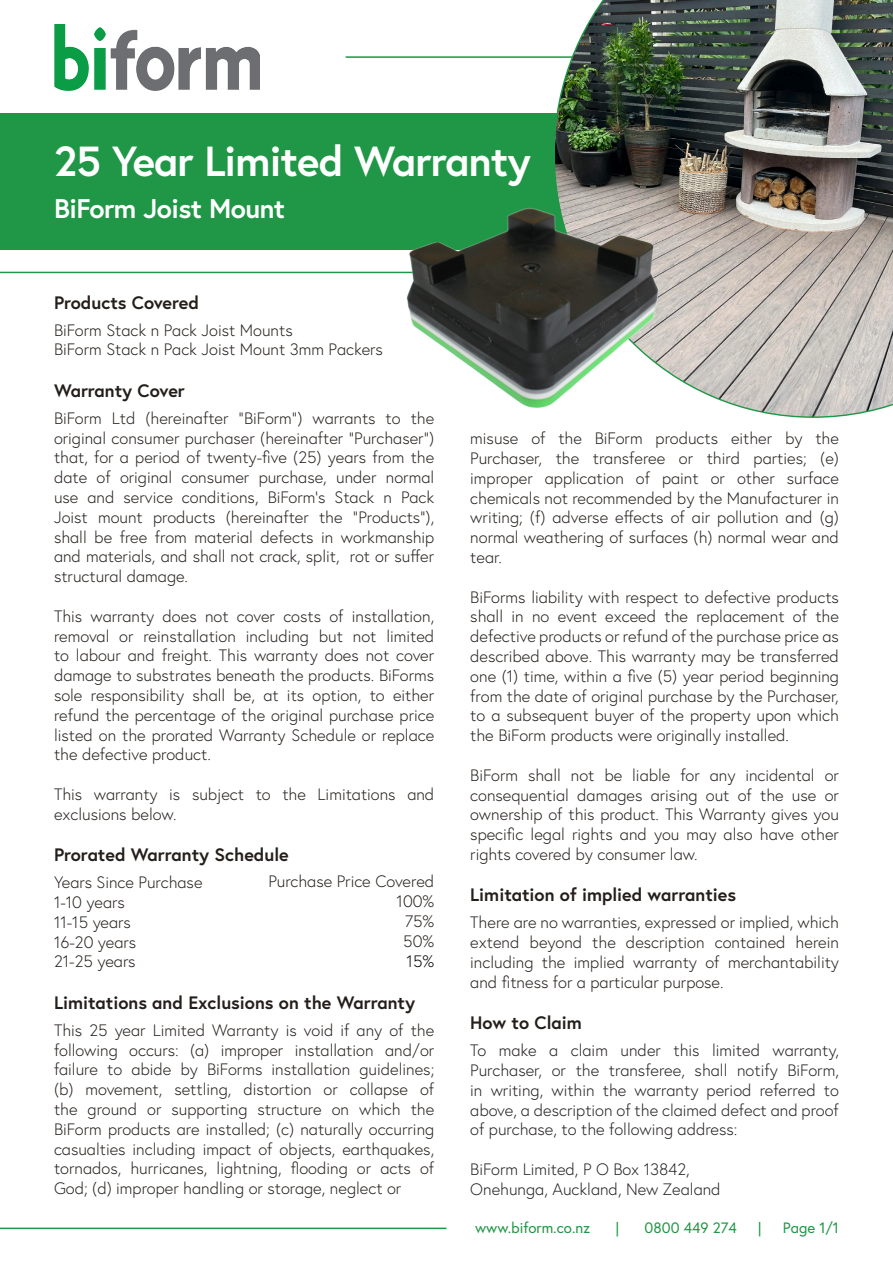
<style>
.page{position:relative;width:893px;height:1263px;background:#fff}
.page>*{position:absolute;margin:0;border:0;box-sizing:border-box;transform-origin:0 0}
.t1{font:700 42px "Europa";letter-spacing:-.02em;color:#fff}
.t2{font:700 27px "Europa";letter-spacing:-.02em;color:#fff}
.t3{font:700 18px "Europa";color:#241e1b}
.t4{font:300 16.5px/19.8px "Europa";color:#241e1b;text-align:justify}
.t5{font:300 16.5px/19.8px "Europa";color:#231f20;text-align:justify}
.t6{font:300 16.5px "Europa";color:#000}
.t7{font:15px "Europa";color:#1f9746}
</style>
<div class="page">
<hr style="left:0;top:272px;width:632px;height:1px;background:#1f9746">
<hr style="left:346px;top:56px;width:547px;height:2px;background:#1f9746">
<div style="left:0;top:113px;width:615px;height:137px;background:#1f9746"></div>
<img style="left:54px;top:24px;width:206px;height:67px">
<img style="left:554px;top:0;width:339px;height:418px">
<hr style="left:0;top:1227px;width:446px;height:2px;background:#1f9746">
<img style="left:402px;top:188px;width:261px;height:230px">
<p class="t1" style="left:54px;top:133px;width:478px">25 Year Limited Warranty</p>
<p class="t2" style="left:54px;top:190px;width:233px">BiForm Joist Mount</p>
<p class="t3" style="left:54px;top:290px;width:147px">Products Covered</p>
<p class="t4" style="left:54px;top:320px;width:240px">BiForm Stack n Pack Joist Mounts</p>
<p class="t4" style="left:54px;top:339px;width:330px">BiForm Stack n Pack Joist Mount 3mm Packers</p>
<p class="t3" style="left:54px;top:378px;width:132px">Warranty Cover</p>
<p class="t4" style="left:54px;top:408px;width:382px">BiForm Ltd (hereinafter “BiForm”) warrants to the original consumer purchaser (hereinafter “Purchaser”) that, for a period of twenty-five (25) years from the date of original consumer purchase, under normal use and service conditions, BiForm’s Stack n Pack Joist mount products (hereinafter the “Products”), shall be free from material defects in workmanship and materials, and shall not crack, split, rot or suffer structural damage.</p>
<p class="t4" style="left:54px;top:606px;width:382px">This warranty does not cover costs of installation, removal or reinstallation including but not limited to labour and freight. This warranty does not cover damage to substrates beneath the products. BiForms sole responsibility shall be, at its option, to either refund the percentage of the original purchase price listed on the prorated Warranty Schedule or replace the defective product.</p>
<p class="t4" style="left:54px;top:784px;width:382px">This warranty is subject to the Limitations and exclusions below.</p>
<p class="t3" style="left:54px;top:843px;width:236px">Prorated Warranty Schedule</p>
<p class="t4" style="left:54px;top:872px;width:150px">Years Since Purchase</p>
<p class="t4" style="left:54px;top:892px;width:72px">1-10 years</p>
<p class="t4" style="left:54px;top:912px;width:78px">11-15 years</p>
<p class="t4" style="left:54px;top:932px;width:84px">16-20 years</p>
<p class="t4" style="left:54px;top:951px;width:83px">21-25 years</p>
<p class="t3" style="left:54px;top:990px;width:363px">Limitations and Exclusions on the Warranty</p>
<p class="t4" style="left:54px;top:1020px;width:382px">This 25 year Limited Warranty is void if any of the following occurs: (a) improper installation and/or failure to abide by BiForms installation guidelines; (b) movement, settling, distortion or collapse of the ground or supporting structure on which the BiForm products are installed; (c) naturally occurring casualties including impact of objects, earthquakes, tornados, hurricanes, lightning, flooding or acts of God; (d) improper handling or storage, neglect or</p>
<p class="t4" style="left:268px;top:871px;width:167px">Purchase Price Covered</p>
<p class="t4" style="left:397px;top:891px;width:39px">100%</p>
<p class="t4" style="left:405px;top:911px;width:31px">75%</p>
<p class="t4" style="left:403px;top:931px;width:33px">50%</p>
<p class="t6" style="left:407px;top:950px;width:29px">15%</p>
<p class="t4" style="left:470px;top:428px;width:370px">misuse of the BiForm products either by the Purchaser, the transferee or third parties; (e) improper application of paint or other surface chemicals not recommended by the Manufacturer in writing; (f) adverse effects of air pollution and (g) normal weathering of surfaces (h) normal wear and tear.</p>
<p class="t4" style="left:470px;top:587px;width:370px">BiForms liability with respect to defective products shall in no event exceed the replacement of the defective products or refund of the purchase price as described above. This warranty may be transferred one (1) time, within a five (5) year period beginning from the date of original purchase by the Purchaser, to a subsequent buyer of the property upon which the BiForm products were originally installed.</p>
<p class="t4" style="left:470px;top:765px;width:370px">BiForm shall not be liable for any incidental or consequential damages arising out of the use or ownership of this product. This Warranty gives you specific legal rights and you may also have other rights covered by consumer law.</p>
<p class="t3" style="left:470px;top:883px;width:267px">Limitation of implied warranties</p>
<p class="t4" style="left:470px;top:912px;width:370px">There are no warranties, expressed or implied, which extend beyond the description contained herein including the implied warranty of merchantability and fitness for a particular purpose.</p>
<p class="t3" style="left:470px;top:1010px;width:113px">How to Claim</p>
<p class="t5" style="left:470px;top:1040px;width:370px">To make a claim under this limited warranty, Purchaser, or the transferee, shall notify BiForm, in writing, within the warranty period referred to above, a description of the claimed defect and proof of purchase, to the following address:</p>
<p class="t5" style="left:470px;top:1159px;width:221px">BiForm Limited, P O Box 13842,</p>
<p class="t5" style="left:470px;top:1179px;width:252px">Onehunga, Auckland, New Zealand</p>
<p class="t7" style="left:475px;top:1218px;width:117px">www.biform.co.nz</p>
<p class="t7" style="left:615px;top:1218px;width:5px">|</p>
<p class="t7" style="left:645px;top:1218px;width:94px">0800 449 274</p>
<p class="t7" style="left:758px;top:1218px;width:5px">|</p>
<p class="t7" style="left:783px;top:1218px;width:58px">Page 1/1</p>
</div>
